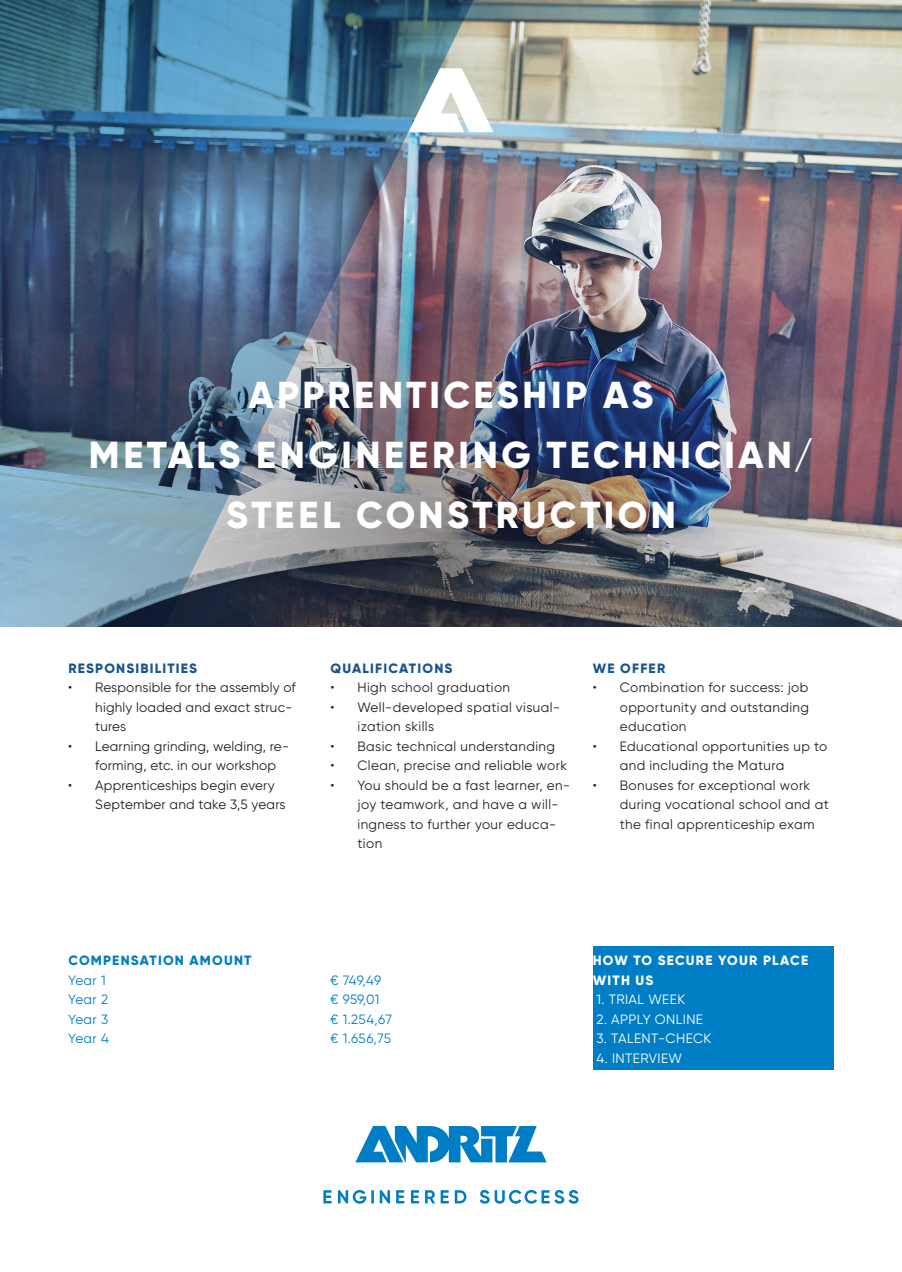
<style>
.page{position:relative;width:902px;height:1272px;background:#fff}
.page>*{position:absolute;margin:0;border:0;box-sizing:border-box;transform-origin:0 0}
.ANDRITZ_Leaflet-Cove{font:800 37.5px/60px "Gilroy";letter-spacing:.09em;color:#fff;text-align:center}
.t1{font:13.5px/19.5px "Gilroy";letter-spacing:.03em;color:#231f20}
.ANDRITZ_Leaflet_Back{font:13.5px/19.5px "Gilroy";letter-spacing:.015em;color:#007ec5}
.ANDRITZ_Leaflet_Back-2{font:13.5px "Gilroy";letter-spacing:.03em;color:#fff}
.ANDRITZ_Leaflet_Subt{font:800 13.5px "Gilroy";letter-spacing:.09em;color:#19558b}
.ANDRITZ_Leaflet_Subt-2{font:800 13.5px/19.5px "Gilroy";letter-spacing:.09em;color:#fff}
.ANDRITZ_Leaflet_Subt-3{font:800 13.5px "Gilroy";letter-spacing:.09em;color:#007ec5}
</style>
<div class="page">
<img style="left:478px;top:0;width:424px;height:627px">
<img style="left:7px;top:143px;width:888px;height:904px;border-radius:50%">
<img style="left:0;top:0;width:478px;height:627px">
<div style="left:0;top:627px;width:902px;height:645px;background:#fff"></div>
<div style="left:593px;top:946px;width:241px;height:124px;background:#007ec5"></div>
<svg style="left:408px;top:68px;width:85px;height:64px"></svg>
<svg style="left:355px;top:1126px;width:192px;height:36px"></svg>
<svg style="left:323px;top:1190px;width:256px;height:14px"></svg>
<p class="ANDRITZ_Leaflet-Cove" style="left:89px;top:365px;width:726px">APPRENTICESHIP AS<br>METALS ENGINEERING TECHNICIAN/<br>STEEL CONSTRUCTION</p>
<p class="ANDRITZ_Leaflet_Subt" style="left:68px;top:660px;width:130px">RESPONSIBILITIES</p>
<p class="t1" style="left:95px;top:678px;width:202px;text-indent:-27px">• Responsible for the assembly of highly loaded and exact struc&shy;tures</p>
<p class="t1" style="left:95px;top:736px;width:195px;text-indent:-27px">• Learning grinding, welding, re&shy;forming, etc. in our workshop</p>
<p class="t1" style="left:95px;top:775px;width:192px;text-indent:-27px">• Apprenticeships begin every<br>September and take 3,5 years</p>
<p class="ANDRITZ_Leaflet_Subt" style="left:331px;top:660px;width:123px">QUALIFICATIONS</p>
<p class="t1" style="left:330px;top:678px;width:181px">• High school graduation</p>
<p class="t1" style="left:357px;top:697px;width:204px;text-indent:-27px">• Well-developed spatial visual&shy;ization skills</p>
<p class="t1" style="left:330px;top:736px;width:226px">• Basic technical understanding</p>
<p class="t1" style="left:330px;top:756px;width:238px">• Clean, precise and reliable work</p>
<p class="t1" style="left:357px;top:775px;width:214px;text-indent:-27px">• You should be a fast learner, en&shy;joy teamwork, and have a will&shy;ingness to further your educa&shy;tion</p>
<p class="ANDRITZ_Leaflet_Subt" style="left:593px;top:660px;width:74px">WE OFFER</p>
<p class="t1" style="left:620px;top:678px;width:191px;text-align:justify;text-indent:-27px">• Combination for success: job opportunity and outstanding education</p>
<p class="t1" style="left:620px;top:736px;width:209px;text-indent:-27px">• Educational opportunities up to and including the Matura</p>
<p class="t1" style="left:620px;top:775px;width:211px;text-indent:-27px">• Bonuses for exceptional work during vocational school and at the final apprenticeship exam</p>
<p class="ANDRITZ_Leaflet_Subt-3" style="left:68px;top:952px;width:185px">COMPENSATION AMOUNT</p>
<p class="ANDRITZ_Leaflet_Back" style="left:68px;top:970px;width:41px">Year 1<br>Year 2</p>
<p class="ANDRITZ_Leaflet_Back" style="left:68px;top:1009px;width:41px">Year 3</p>
<p class="ANDRITZ_Leaflet_Back" style="left:68px;top:1029px;width:42px">Year 4</p>
<p class="ANDRITZ_Leaflet_Back" style="left:330px;top:970px;width:52px">€ 749,49</p>
<p class="ANDRITZ_Leaflet_Back" style="left:330px;top:990px;width:50px">€ 959,01</p>
<p class="ANDRITZ_Leaflet_Back" style="left:330px;top:1009px;width:63px">€ 1.254,67</p>
<p class="ANDRITZ_Leaflet_Back" style="left:330px;top:1029px;width:62px">€ 1.656,75</p>
<p class="ANDRITZ_Leaflet_Subt-2" style="left:593px;top:951px;width:217px">HOW TO SECURE YOUR PLACE<br>WITH US</p>
<p class="ANDRITZ_Leaflet_Back-2" style="left:596px;top:991px;width:90px">1. TRIAL WEEK</p>
<p class="ANDRITZ_Leaflet_Back-2" style="left:596px;top:1011px;width:108px">2. APPLY ONLINE</p>
<p class="ANDRITZ_Leaflet_Back-2" style="left:596px;top:1030px;width:116px">3. TALENT-CHECK</p>
<p class="ANDRITZ_Leaflet_Back-2" style="left:596px;top:1050px;width:87px">4. INTERVIEW</p>
</div>
